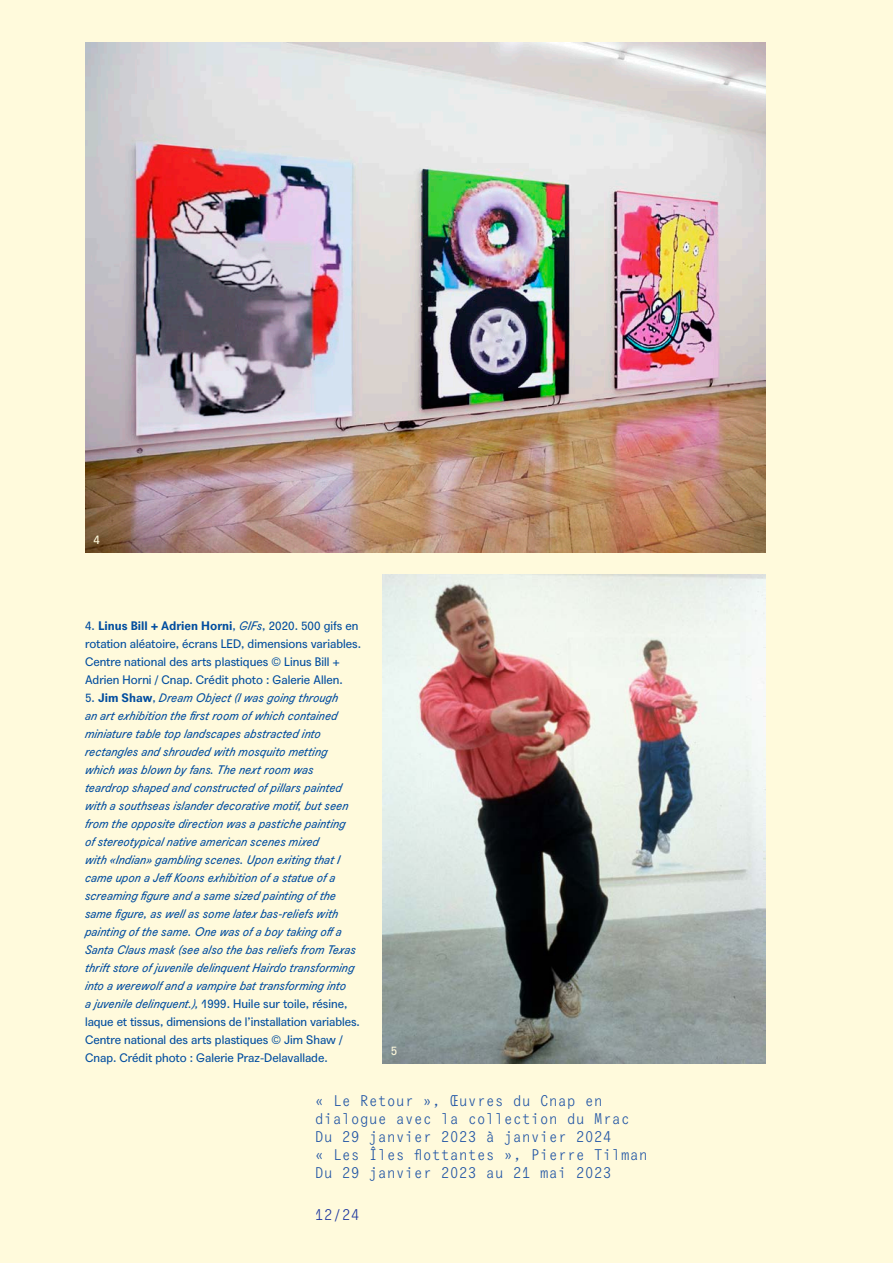
<style>
.page{position:relative;width:893px;height:1263px;background:#fffadc}
.page>*{position:absolute;margin:0;border:0;box-sizing:border-box;transform-origin:0 0}
.t1{font:15px/18px "Agipo Mono";color:#2155a5}
.t2{font:15px "Agipo Mono";color:#213aa0}
._8-12_Mono__légendes{font:italic 12px/18px "Agipo";color:#004d9f}
._8-12_Mono__légendes-2{font:12px/18px "Agipo";color:#004d9f}
._3-_Pti_txt{font:12px "Agipo";color:#fffadc}
.s1{font-weight:700}
.s2{font-style:italic}
.s3{font-style:normal}
.s4{font-weight:700;font-style:normal}
</style>
<div class="page">
<img style="left:85px;top:42px;width:680px;height:511px">
<img style="left:382px;top:574px;width:383px;height:489px">
<p class="_3-_Pti_txt" style="left:94px;top:531px;width:8px">4</p>
<p class="_8-12_Mono__légendes-2" style="left:85px;top:616px;width:278px">4. <span class="s1">Linus Bill + Adrien Horni</span>, <span class="s2">GIFs</span>, 2020. 500 gifs en rotation aléatoire, écrans LED, dimensions variables.</p>
<p class="_8-12_Mono__légendes-2" style="left:85px;top:652px;width:259px">Centre national des arts plastiques © Linus Bill +<br>Adrien Horni / Cnap. Crédit photo : Galerie Allen.</p>
<p class="_8-12_Mono__légendes" style="left:85px;top:688px;width:276px"><span class="s3">5.</span> <span class="s4">Jim Shaw</span><span class="s3">,</span> Dream Object (I was going through<br>an art exhibition the first room of which contained miniature table top landscapes abstracted into rectangles and shrouded with mosquito metting which was blown by fans. The next room was teardrop shaped and constructed of pillars painted with a southseas islander decorative motif, but seen from the opposite direction was a pastiche painting<br>of stereotypical native american scenes mixed<br>with «Indian» gambling scenes. Upon exiting that I came upon a Jeff Koons exhibition of a statue of a screaming figure and a same sized painting of the same figure, as well as some latex bas-reliefs with painting of the same. One was of a boy taking off a Santa Claus mask (see also the bas reliefs from Texas thrift store of juvenile delinquent Hairdo transforming into a werewolf and a vampire bat transforming into<br>a juvenile delinquent.), <span class="s3">1999. Huile sur toile, résine, laque et tissus, dimensions de l’installation variables.</span></p>
<p class="_8-12_Mono__légendes-2" style="left:85px;top:1030px;width:259px">Centre national des arts plastiques © Jim Shaw /<br>Cnap. Crédit photo : Galerie Praz-Delavallade.</p>
<p class="_3-_Pti_txt" style="left:391px;top:1041px;width:8px">5</p>
<p class="t1" style="left:315px;top:1090px;width:335px">« Le Retour », Œuvres du Cnap en dialogue avec la collection du Mrac Du 29 janvier 2023 à janvier 2024<br>« Les Îles flottantes », Pierre Tilman Du 29 janvier 2023 au 21 mai 2023</p>
<p class="t2" style="left:315px;top:1204px;width:46px">12/24</p>
</div>
